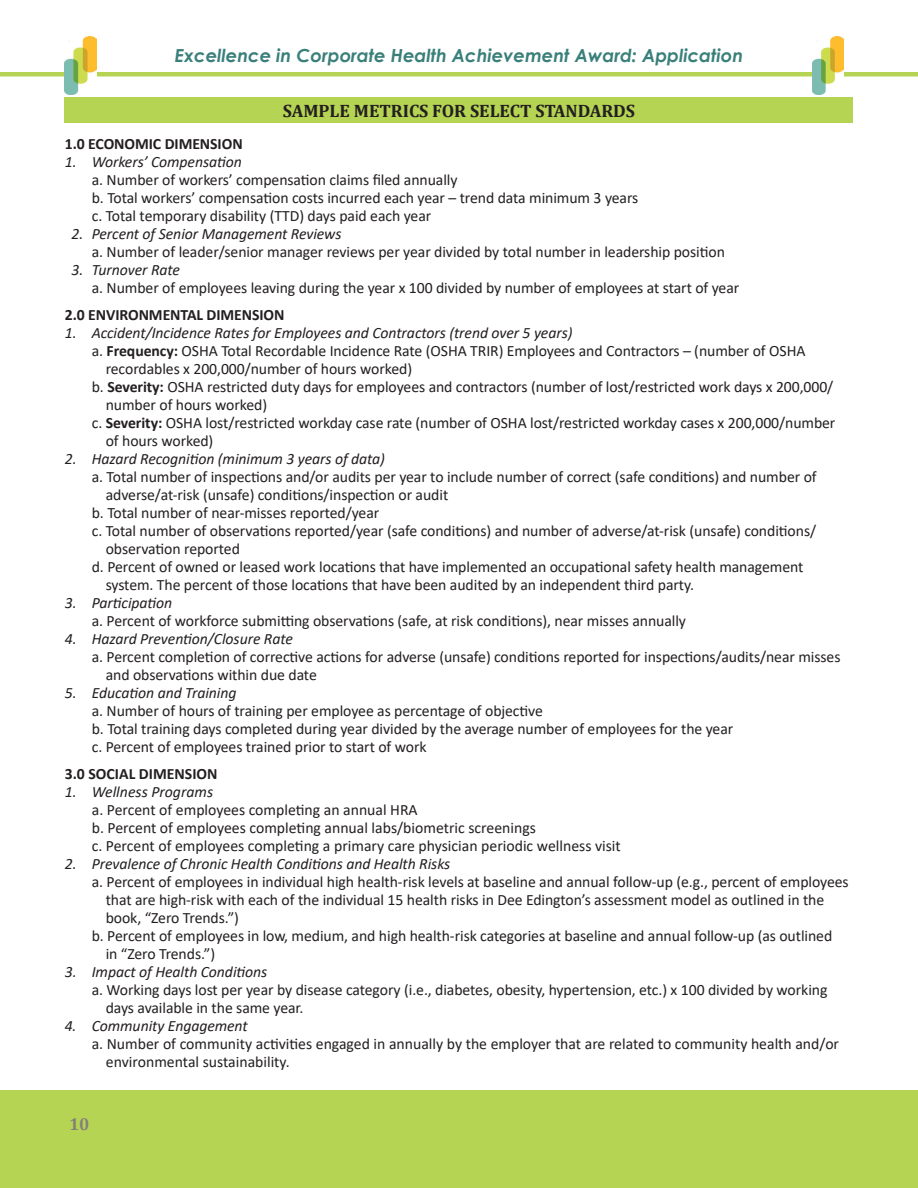
<style>
.page{position:relative;width:918px;height:1188px;background:#fff}
.page>*{position:absolute;margin:0;border:0;box-sizing:border-box;transform-origin:0 0}
.t1{font:italic 700 18px "Century Gothic";color:#397f7a}
.t2{font:700 18px "Cambria";color:#231f20}
.t3{font:700 17.25px "Cambria";color:#857f7a}
.t4{font:15.75px/18px "Calibri";letter-spacing:-.005em;color:#231f20}
.t5{font:italic 15.75px "Calibri";letter-spacing:-.005em;color:#231f20}
.t6{font:700 15.75px "Calibri";letter-spacing:-.005em;color:#231f20}
.s1{font-weight:700}
</style>
<div class="page">
<hr style="left:0;top:72px;width:918px;height:4px;background:#b5d453">
<div style="left:0;top:1091px;width:918px;height:97px;background:#b5d453"></div>
<div style="left:65px;top:97px;width:788px;height:26px;background:#b5d453"></div>
<img style="left:65px;top:36px;width:31px;height:59px">
<img style="left:812px;top:36px;width:31px;height:59px">
<p class="t1" style="left:175px;top:42px;width:570px">Excellence in Corporate Health Achievement Award: Application</p>
<p class="t2" style="left:283px;top:98px;width:354px">SAMPLE METRICS FOR SELECT STANDARDS</p>
<p class="t6" style="left:65px;top:132px;width:179px">1.0 ECONOMIC DIMENSION</p>
<p class="t5" style="left:65px;top:151px;width:179px">1. Workers’ Compensation</p>
<p class="t4" style="left:92px;top:170px;width:548px">a. Number of workers’ compensation claims filed annually<br>b. Total workers’ compensation costs incurred each year – trend data minimum 3 years c. Total temporary disability (TTD) days paid each year</p>
<p class="t5" style="left:72px;top:223px;width:272px">2. Percent of Senior Management Reviews</p>
<p class="t4" style="left:92px;top:242px;width:635px">a. Number of leader/senior manager reviews per year divided by total number in leadership position</p>
<p class="t5" style="left:72px;top:259px;width:110px">3. Turnover Rate</p>
<p class="t4" style="left:92px;top:278px;width:649px">a. Number of employees leaving during the year x 100 divided by number of employees at start of year</p>
<p class="t6" style="left:65px;top:303px;width:221px">2.0 ENVIRONMENTAL DIMENSION</p>
<p class="t5" style="left:65px;top:322px;width:509px">1. Accident/Incidence Rates for Employees and Contractors (trend over 5 years)</p>
<p class="t4" style="left:92px;top:341px;width:715px">a. <span class="s1">Frequency:</span> OSHA Total Recordable Incidence Rate (OSHA TRIR) Employees and Contractors – (number of OSHA</p>
<p class="t4" style="left:106px;top:359px;width:308px">recordables x 200,000/number of hours worked)</p>
<p class="t4" style="left:92px;top:377px;width:743px">b. <span class="s1">Severity:</span> OSHA restricted duty days for employees and contractors (number of lost/restricted work days x 200,000/</p>
<p class="t4" style="left:106px;top:395px;width:163px">number of hours worked)</p>
<p class="t4" style="left:92px;top:413px;width:745px">c. <span class="s1">Severity:</span> OSHA lost/restricted workday case rate (number of OSHA lost/restricted workday cases x 200,000/number</p>
<p class="t4" style="left:106px;top:431px;width:109px">of hours worked)</p>
<p class="t5" style="left:65px;top:448px;width:322px">2. Hazard Recognition (minimum 3 years of data)</p>
<p class="t4" style="left:92px;top:467px;width:726px">a. Total number of inspections and/or audits per year to include number of correct (safe conditions) and number of</p>
<p class="t4" style="left:106px;top:485px;width:344px">adverse/at-risk (unsafe) conditions/inspection or audit</p>
<p class="t4" style="left:92px;top:503px;width:289px">b. Total number of near-misses reported/year</p>
<p class="t4" style="left:92px;top:521px;width:726px">c. Total number of observations reported/year (safe conditions) and number of adverse/at-risk (unsafe) conditions/</p>
<p class="t4" style="left:106px;top:539px;width:136px">observation reported</p>
<p class="t4" style="left:92px;top:557px;width:713px">d. Percent of owned or leased work locations that have implemented an occupational safety health management</p>
<p class="t4" style="left:106px;top:575px;width:590px">system. The percent of those locations that have been audited by an independent third party.</p>
<p class="t5" style="left:65px;top:592px;width:109px">3. Participation</p>
<p class="t4" style="left:92px;top:611px;width:596px">a. Percent of workforce submitting observations (safe, at risk conditions), near misses annually</p>
<p class="t5" style="left:65px;top:628px;width:230px">4. Hazard Prevention/Closure Rate</p>
<p class="t4" style="left:106px;top:647px;width:736px;text-indent:-14px">a. Percent completion of corrective actions for adverse (unsafe) conditions reported for inspections/audits/near misses and observations within due date</p>
<p class="t5" style="left:65px;top:682px;width:173px">5. Education and Training</p>
<p class="t4" style="left:92px;top:701px;width:643px">a. Number of hours of training per employee as percentage of objective<br>b. Total training days completed during year divided by the average number of employees for the year c. Percent of employees trained prior to start of work</p>
<p class="t6" style="left:65px;top:763px;width:154px">3.0 SOCIAL DIMENSION</p>
<p class="t5" style="left:65px;top:781px;width:150px">1. Wellness Programs</p>
<p class="t4" style="left:92px;top:800px;width:531px">a. Percent of employees completing an annual HRA<br>b. Percent of employees completing annual labs/biometric screenings<br>c. Percent of employees completing a primary care physician periodic wellness visit</p>
<p class="t5" style="left:65px;top:853px;width:387px">2. Prevalence of Chronic Health Conditions and Health Risks</p>
<p class="t4" style="left:92px;top:872px;width:758px">a. Percent of employees in individual high health-risk levels at baseline and annual follow-up (e.g., percent of employees</p>
<p class="t4" style="left:106px;top:890px;width:720px">that are high-risk with each of the individual 15 health risks in Dee Edington’s assessment model as outlined in the</p>
<p class="t4" style="left:106px;top:908px;width:135px">book, “Zero Trends.”)</p>
<p class="t4" style="left:92px;top:926px;width:742px">b. Percent of employees in low, medium, and high health-risk categories at baseline and annual follow-up (as outlined</p>
<p class="t4" style="left:106px;top:944px;width:111px">in “Zero Trends.”)</p>
<p class="t5" style="left:65px;top:961px;width:204px">3. Impact of Health Conditions</p>
<p class="t4" style="left:106px;top:980px;width:723px;text-indent:-14px">a. Working days lost per year by disease category (i.e., diabetes, obesity, hypertension, etc.) x 100 divided by working days available in the same year.</p>
<p class="t5" style="left:65px;top:1015px;width:185px">4. Community Engagement</p>
<p class="t4" style="left:106px;top:1034px;width:735px;text-indent:-14px">a. Number of community activities engaged in annually by the employer that are related to community health and/or environmental sustainability.</p>
<p class="t3" style="left:69px;top:1112px;width:22px">10</p>
</div>
